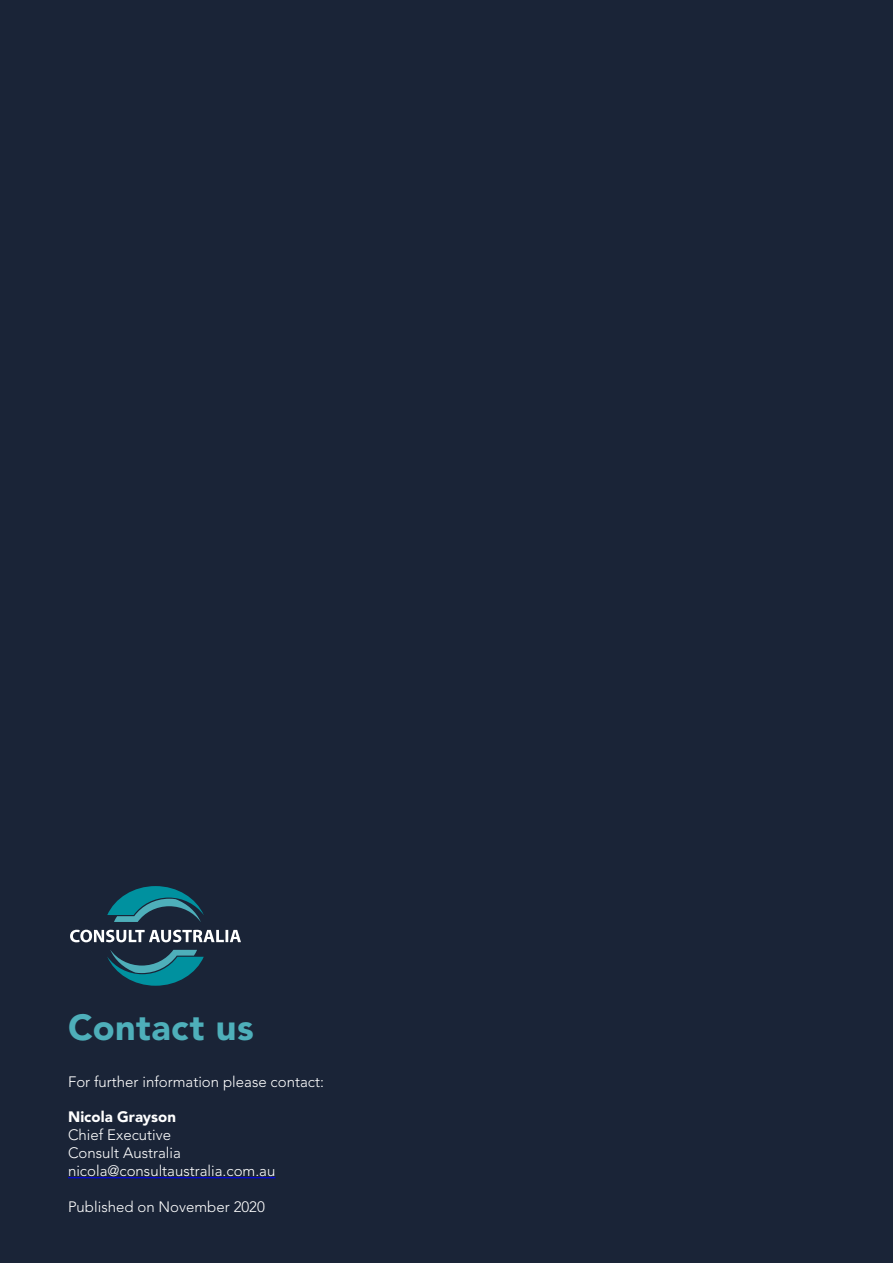
<style>
.page{position:relative;width:893px;height:1263px;background:#1a2437}
.page>*{position:absolute;margin:0;border:0;box-sizing:border-box;transform-origin:0 0}
.t1{font:900 36px "Avenir LT Std";letter-spacing:.015em;color:#4eafba}
.t2{font:300 15px "Avenir LT Std";color:#fff}
.Bold_subheading{font:900 15px "Avenir LT Std";letter-spacing:.005em;color:#fff}
</style>
<div class="page">
<svg style="left:70px;top:930px;width:171px;height:12px"></svg>
<svg style="left:107px;top:886px;width:97px;height:36px"></svg>
<svg style="left:107px;top:950px;width:97px;height:36px"></svg>
<hr style="left:68px;top:1177px;width:207px;height:1px;background:#00f">
<p class="t1" style="left:68px;top:1006px;width:187px">Contact us</p>
<p class="t2" style="left:68px;top:1072px;width:257px">For further information please contact:</p>
<p class="Bold_subheading" style="left:68px;top:1108px;width:110px">Nicola Grayson</p>
<p class="t2" style="left:68px;top:1126px;width:105px">Chief Executive</p>
<p class="t2" style="left:68px;top:1144px;width:114px">Consult Australia</p>
<p class="t2" style="left:68px;top:1162px;width:209px">nicola@consultaustralia.com.au</p>
<p class="t2" style="left:68px;top:1198px;width:198px">Published on November 2020</p>
</div>
